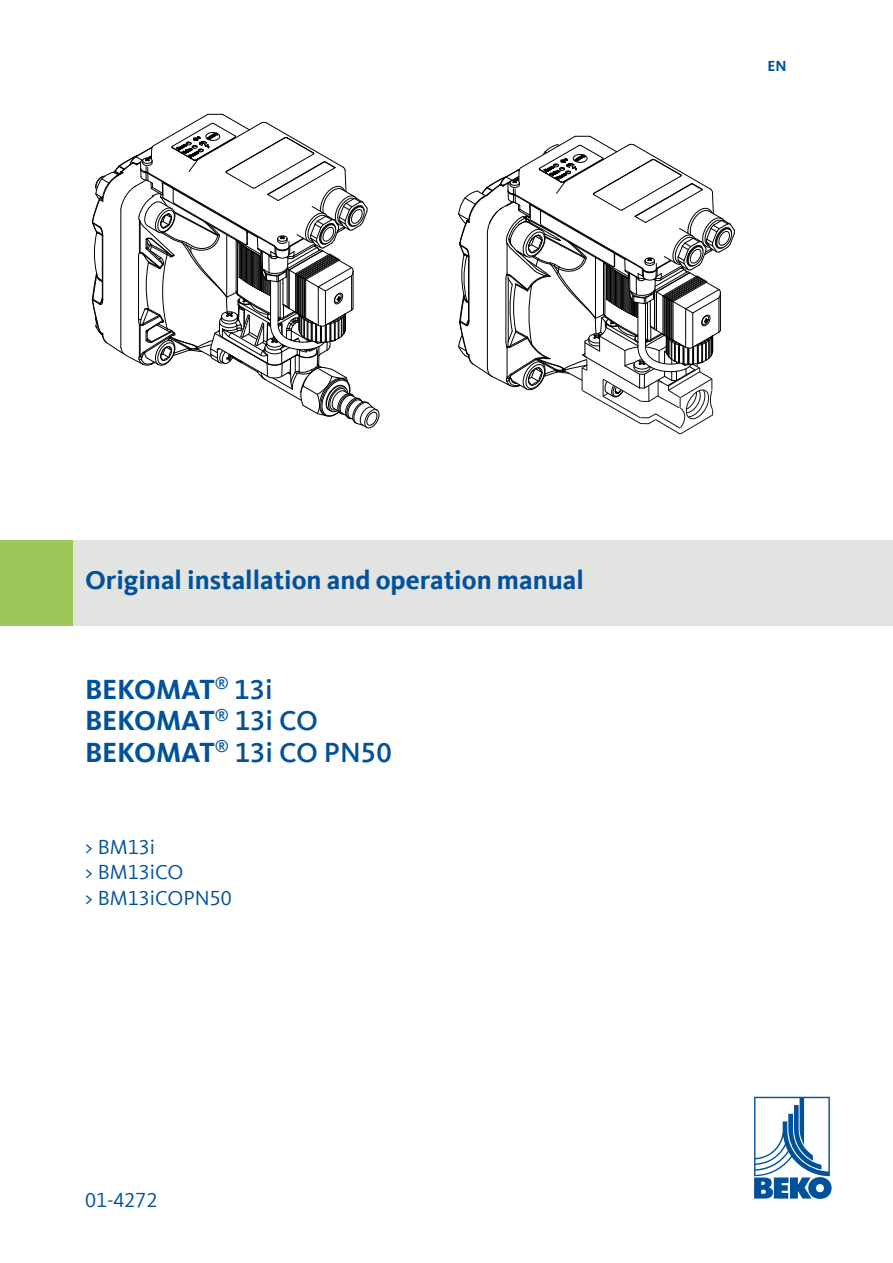
<style>
.page{position:relative;width:893px;height:1263px;background:#fff}
.page>*{position:absolute;margin:0;border:0;box-sizing:border-box;transform-origin:0 0}
.F_-_PRODUCTDESCRIPTI{font:700 28.5px "Kievit Offc Pro";letter-spacing:-.005em;color:#01519b}
.F_-_PRODUCTDESCRIPTI-2{font:500 28.5px "Kievit Offc Pro";color:#01519b}
.F_-_TITLE{font:700 27px "Kievit Offc Pro";color:#01519b}
.F_-_DOC-NO{font:21px "Kievit Offc Pro";color:#01519b}
.F_-_LANGUAGE{font:700 15px "Kievit Offc Pro";color:#01519b}
.s1{font-weight:500}
.s2{font-weight:700}
</style>
<div class="page">
<div style="left:0;top:540px;width:893px;height:85px;background:#dde0dd"></div>
<div style="left:0;top:540px;width:72px;height:85px;background:#9ec75b"></div>
<svg style="left:91px;top:113px;width:289px;height:316px"></svg>
<svg style="left:458px;top:135px;width:277px;height:300px"></svg>
<svg style="left:754px;top:1097px;width:78px;height:102px"></svg>
<p class="F_-_LANGUAGE" style="left:768px;top:57px;width:21px">EN</p>
<p class="F_-_TITLE" style="left:85px;top:564px;width:500px">Original installation and operation manual</p>
<p class="F_-_PRODUCTDESCRIPTI" style="left:85px;top:672px;width:189px">BEKOMAT<sup>®</sup> <span class="s1">13i</span></p>
<p class="F_-_PRODUCTDESCRIPTI" style="left:85px;top:703px;width:234px">BEKOMAT<sup>®</sup> <span class="s1">13i CO</span></p>
<p class="F_-_PRODUCTDESCRIPTI-2" style="left:85px;top:735px;width:308px"><span class="s2">BEKOMAT</span><sup>®</sup> 13i CO PN50</p>
<p class="F_-_DOC-NO" style="left:85px;top:834px;width:71px">&gt; BM13i</p>
<p class="F_-_DOC-NO" style="left:85px;top:859px;width:100px">&gt; BM13iCO</p>
<p class="F_-_DOC-NO" style="left:85px;top:885px;width:148px">&gt; BM13iCOPN50</p>
<p class="F_-_DOC-NO" style="left:85px;top:1187px;width:74px">01-4272</p>
</div>
